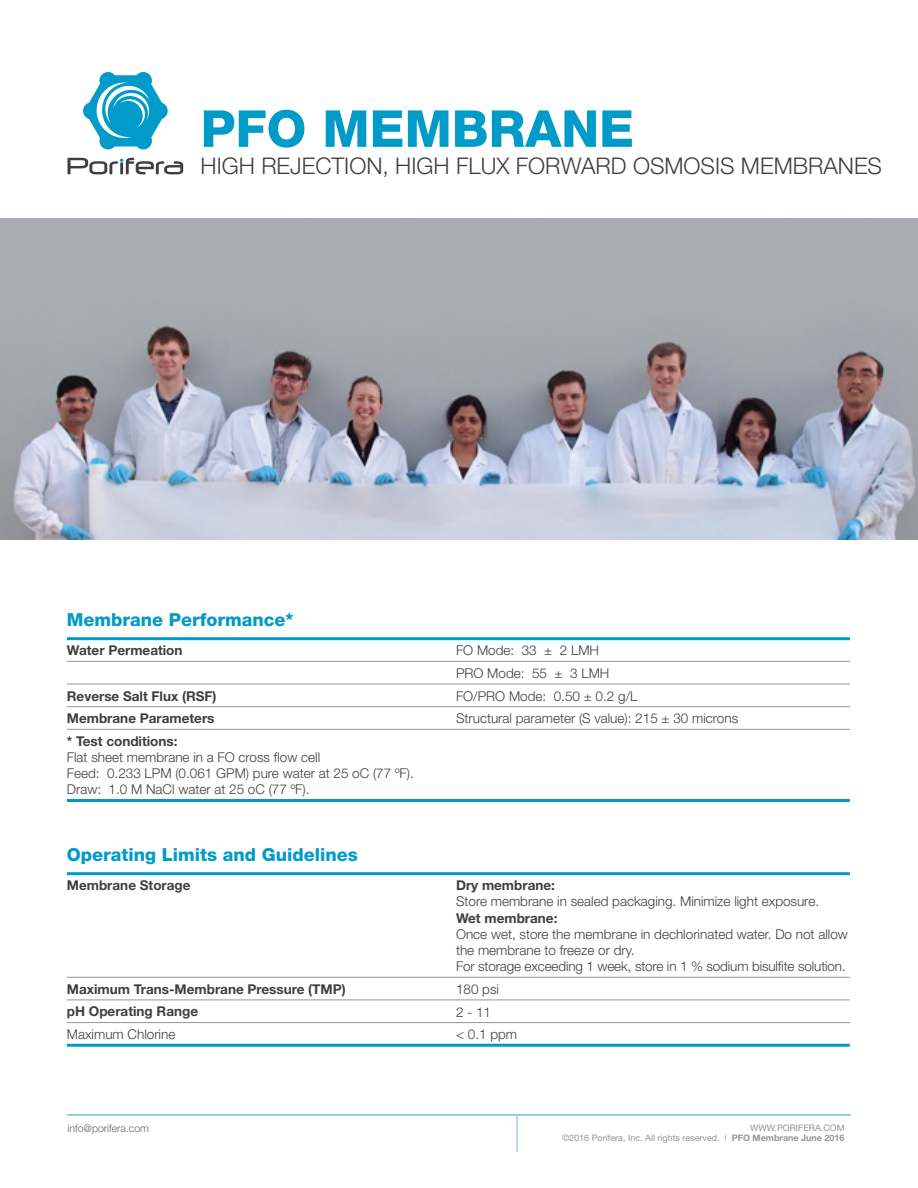
<style>
.page{position:relative;width:918px;height:1188px;background:#fff}
.page>*{position:absolute;margin:0;border:0;box-sizing:border-box;transform-origin:0 0}
.h_1_0{font:800 51px "Helvetica Neue";color:#009bc8}
.t1{font:300 22.95px "Helvetica Neue";color:#3f3f40}
.h_1_1{font:800 18px "Helvetica Neue";color:#009bc8}
.tb__body{font:300 13.5px/16.2px "Helvetica Neue";color:#3f3f40}
.tb__body-2{font:700 13.5px "Helvetica Neue";color:#3f3f40}
.t2{font:300 10.5px "Helvetica Neue";color:#636366}
.t3{font:9px "Helvetica Neue";color:#939598}
.s1{font-weight:700}
</style>
<div class="page">
<hr style="left:67px;top:1115px;width:784px;height:1px;background:#67c3e1">
<hr style="left:67px;top:684px;width:383px;height:1px;background:#939598">
<hr style="left:450px;top:684px;width:400px;height:1px;background:#939598">
<hr style="left:67px;top:706px;width:383px;height:1px;background:#939598">
<hr style="left:450px;top:706px;width:400px;height:1px;background:#939598">
<hr style="left:67px;top:637px;width:383px;height:3px;background:#009bc8">
<hr style="left:450px;top:637px;width:400px;height:3px;background:#009bc8">
<hr style="left:67px;top:661px;width:383px;height:1px;background:#939598">
<hr style="left:450px;top:661px;width:400px;height:1px;background:#939598">
<hr style="left:67px;top:729px;width:383px;height:1px;background:#939598">
<hr style="left:450px;top:729px;width:400px;height:1px;background:#939598">
<hr style="left:67px;top:799px;width:383px;height:3px;background:#009bc8">
<hr style="left:450px;top:799px;width:400px;height:3px;background:#009bc8">
<hr style="left:67px;top:1000px;width:383px;height:1px;background:#939598">
<hr style="left:450px;top:1000px;width:400px;height:1px;background:#939598">
<hr style="left:67px;top:872px;width:383px;height:3px;background:#009bc8">
<hr style="left:450px;top:872px;width:400px;height:3px;background:#009bc8">
<hr style="left:67px;top:977px;width:383px;height:1px;background:#939598">
<hr style="left:450px;top:977px;width:400px;height:1px;background:#939598">
<hr style="left:67px;top:1022px;width:383px;height:1px;background:#939598">
<hr style="left:450px;top:1022px;width:400px;height:1px;background:#939598">
<hr style="left:67px;top:1044px;width:383px;height:3px;background:#009bc8">
<hr style="left:450px;top:1044px;width:400px;height:3px;background:#009bc8">
<img style="left:0;top:218px;width:918px;height:322px">
<hr style="left:517px;top:1116px;width:1px;height:36px;background:#67c3e1">
<svg style="left:83px;top:72px;width:85px;height:77px"></svg>
<svg style="left:68px;top:158px;width:115px;height:16px"></svg>
<p class="h_1_0" style="left:201px;top:98px;width:435px">PFO MEMBRANE</p>
<p class="t1" style="left:201px;top:152px;width:683px">HIGH REJECTION, HIGH FLUX FORWARD OSMOSIS MEMBRANES</p>
<p class="h_1_1" style="left:67px;top:609px;width:228px">Membrane Performance*</p>
<p class="tb__body-2" style="left:67px;top:642px;width:117px">Water Permeation</p>
<p class="tb__body" style="left:456px;top:642px;width:145px">FO Mode: 33 ± 2 LMH</p>
<p class="tb__body" style="left:456px;top:665px;width:155px">PRO Mode: 55 ± 3 LMH</p>
<p class="tb__body-2" style="left:67px;top:687px;width:151px">Reverse Salt Flux (RSF)</p>
<p class="tb__body" style="left:456px;top:687px;width:183px">FO/PRO Mode: 0.50 ± 0.2 g/L</p>
<p class="tb__body-2" style="left:67px;top:710px;width:149px">Membrane Parameters</p>
<p class="tb__body" style="left:456px;top:710px;width:284px">Structural parameter (S value): 215 ± 30 microns</p>
<p class="tb__body-2" style="left:67px;top:733px;width:112px">* Test conditions:</p>
<p class="tb__body" style="left:67px;top:749px;width:255px">Flat sheet membrane in a FO cross flow cell</p>
<p class="tb__body" style="left:67px;top:765px;width:348px">Feed: 0.233 LPM (0.061 GPM) pure water at 25 oC (77 ºF).</p>
<p class="tb__body" style="left:67px;top:781px;width:244px">Draw: 1.0 M NaCl water at 25 oC (77 ºF).</p>
<p class="h_1_1" style="left:67px;top:844px;width:293px">Operating Limits and Guidelines</p>
<p class="tb__body-2" style="left:67px;top:877px;width:125px">Membrane Storage</p>
<p class="tb__body-2" style="left:456px;top:877px;width:100px">Dry membrane:</p>
<p class="tb__body" style="left:456px;top:893px;width:365px">Store membrane in sealed packaging. Minimize light exposure.</p>
<p class="tb__body-2" style="left:456px;top:909px;width:103px">Wet membrane:</p>
<p class="tb__body" style="left:456px;top:926px;width:393px">Once wet, store the membrane in dechlorinated water. Do not allow the membrane to freeze or dry.</p>
<p class="tb__body" style="left:456px;top:958px;width:391px">For storage exceeding 1 week, store in 1 % sodium bisulfite solution.</p>
<p class="tb__body-2" style="left:67px;top:981px;width:280px">Maximum Trans-Membrane Pressure (TMP)</p>
<p class="tb__body" style="left:456px;top:981px;width:45px">180 psi</p>
<p class="tb__body-2" style="left:67px;top:1003px;width:133px">pH Operating Range</p>
<p class="tb__body" style="left:456px;top:1003px;width:37px">2 - 11</p>
<p class="tb__body" style="left:67px;top:1026px;width:110px">Maximum Chlorine</p>
<p class="tb__body" style="left:456px;top:1026px;width:63px">&lt; 0.1 ppm</p>
<p class="t2" style="left:68px;top:1122px;width:83px">info@porifera.com</p>
<p class="t3" style="left:750px;top:1122px;width:96px">WWW.PORIFERA.COM</p>
<p class="t3" style="left:562px;top:1133px;width:284px">©2016 Porifera, Inc. All rights reserved. | <span class="s1">PFO Membrane June 2016</span></p>
</div>
